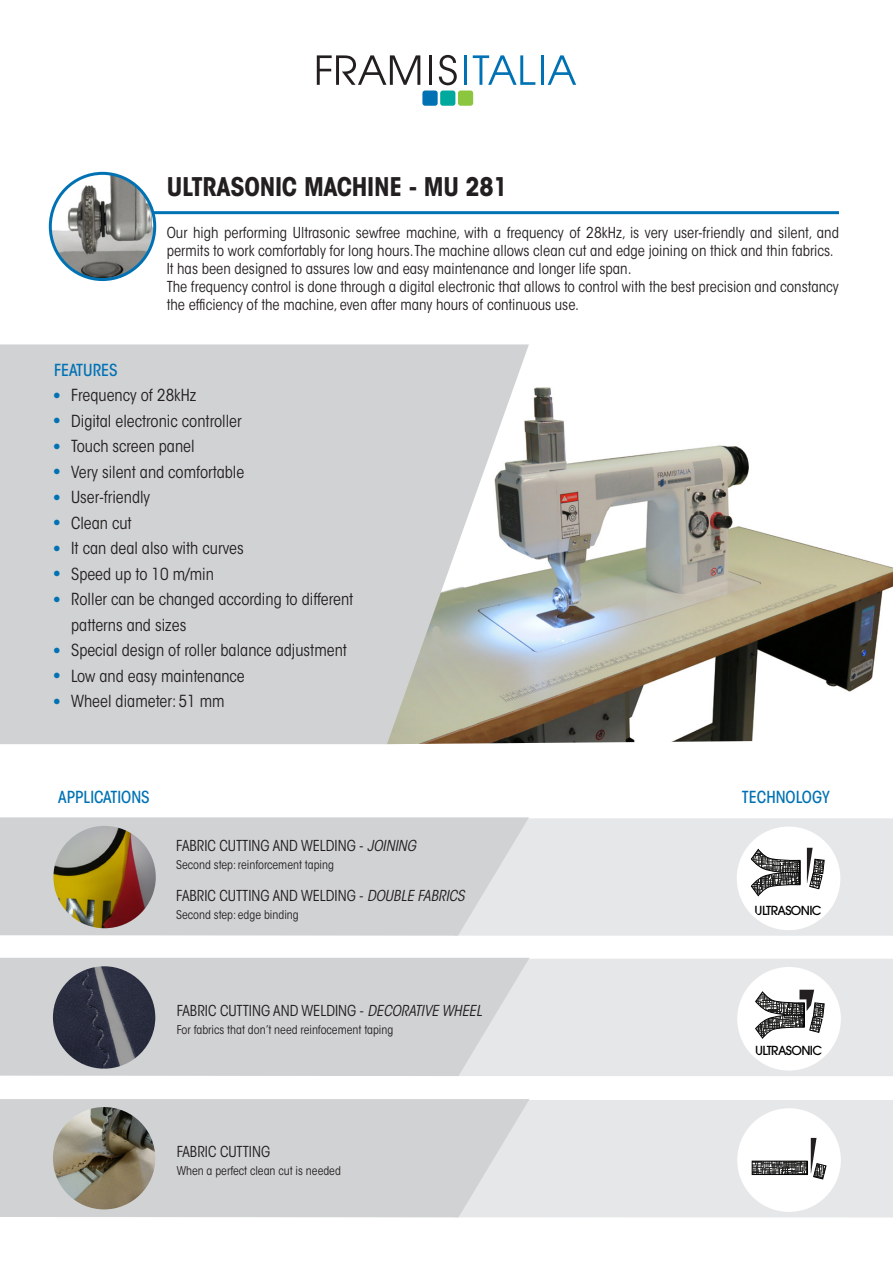
<style>
.page{position:relative;width:893px;height:1263px;background:#fff}
.page>*{position:absolute;margin:0;border:0;box-sizing:border-box;transform-origin:0 0}
.t1{font:700 condensed 25.5px "ITC Avant Garde Std";letter-spacing:-.01em;color:#231f20}
.t2{font:21px "Minion Pro";color:#0072b4}
.t3{font:condensed 16.5px "ITC Avant Garde Std";color:#231f20}
.t4{font:500 condensed 16.5px "ITC Avant Garde Std";color:#0072b4}
.t5{font:condensed 15px/18px "ITC Avant Garde Std";color:#231f20}
.t6{font:500 12.45px "ITC Avant Garde Pro";letter-spacing:-.05em;color:#000}
.t7{font:condensed 12px "ITC Avant Garde Std";color:#231f20}
.s1{font-style:italic}
</style>
<div class="page">
<div style="left:531px;top:959px;width:362px;height:117px;background:#e6e7e9"></div>
<svg style="left:0;top:958px;width:531px;height:118px"></svg>
<img style="left:50px;top:173px;width:105px;height:107px">
<div style="left:49px;top:172px;width:107px;height:109px;border:3px solid #0072b4;border-radius:50%"></div>
<img style="left:529px;top:387px;width:364px;height:356px">
<div style="left:530px;top:818px;width:363px;height:118px;background:#e6e7e9"></div>
<svg style="left:0;top:817px;width:530px;height:119px"></svg>
<svg style="left:739px;top:828px;width:99px;height:100px"></svg>
<div style="left:737px;top:826px;width:103px;height:104px;border:4px solid #fff;border-radius:50%"></div>
<svg style="left:0;top:344px;width:529px;height:400px;fill:#d1d2d4"></svg>
<hr style="left:154px;top:211px;width:685px;height:3px;background:#0072b4">
<img style="left:53px;top:966px;width:102px;height:103px;border-radius:51px">
<img style="left:53px;top:826px;width:103px;height:102px;border-radius:51px">
<svg style="left:739px;top:969px;width:100px;height:99px"></svg>
<div style="left:737px;top:967px;width:104px;height:103px;border:4px solid #fff;border-radius:50%"></div>
<div style="left:531px;top:1100px;width:362px;height:117px;background:#e6e7e9"></div>
<svg style="left:0;top:1099px;width:531px;height:119px"></svg>
<svg style="left:739px;top:1110px;width:100px;height:100px"></svg>
<div style="left:737px;top:1108px;width:104px;height:104px;border:4px solid #fff;border-radius:50%"></div>
<img style="left:53px;top:1107px;width:102px;height:102px;border-radius:51px">
<svg style="left:317px;top:55px;width:103px;height:30px"></svg>
<hr style="left:429px;top:55px;width:3px;height:30px;background:#231f20">
<svg style="left:439px;top:55px;width:18px;height:30px"></svg>
<hr style="left:464px;top:55px;width:3px;height:30px;background:#0072b4">
<svg style="left:473px;top:55px;width:62px;height:30px"></svg>
<hr style="left:541px;top:55px;width:3px;height:30px;background:#0072b4">
<svg style="left:548px;top:55px;width:28px;height:30px"></svg>
<div style="left:422px;top:91px;width:16px;height:15px;background:#0072b4;border-radius:3px"></div>
<div style="left:458px;top:91px;width:15px;height:15px;background:#8bc63e;border-radius:3px"></div>
<div style="left:440px;top:91px;width:15px;height:15px;background:#00a99d;border-radius:3px"></div>
<p class="t1" style="left:167px;top:171px;width:342px">ULTRASONIC MACHINE - MU 281</p>
<p class="t4" style="left:54px;top:360px;width:65px">FEATURES</p>
<p class="t5" style="left:167px;top:223px;width:674px">Our high performing Ultrasonic sewfree machine, with a frequency of 28kHz, is very user-friendly and silent, and permits to work comfortably for long hours. The machine allows clean cut and edge joining on thick and thin fabrics.</p>
<p class="t5" style="left:167px;top:259px;width:466px">It has been designed to assures low and easy maintenance and longer life span.</p>
<p class="t5" style="left:167px;top:277px;width:674px">The frequency control is done through a digital electronic that allows to control with the best precision and constancy the efficiency of the machine, even after many hours of continuous use.</p>
<p class="t2" style="left:53px;top:379px;width:10px">•</p>
<p class="t2" style="left:53px;top:404px;width:10px">•</p>
<p class="t2" style="left:53px;top:430px;width:10px">•</p>
<p class="t2" style="left:53px;top:455px;width:10px">•</p>
<p class="t2" style="left:53px;top:481px;width:10px">•</p>
<p class="t2" style="left:53px;top:506px;width:10px">•</p>
<p class="t2" style="left:53px;top:532px;width:10px">•</p>
<p class="t2" style="left:53px;top:557px;width:10px">•</p>
<p class="t2" style="left:53px;top:583px;width:10px">•</p>
<p class="t2" style="left:53px;top:634px;width:10px">•</p>
<p class="t2" style="left:53px;top:659px;width:10px">•</p>
<p class="t2" style="left:53px;top:685px;width:10px">•</p>
<p class="t3" style="left:71px;top:385px;width:127px">Frequency of 28kHz</p>
<p class="t3" style="left:71px;top:411px;width:172px">Digital electronic controller</p>
<p class="t3" style="left:71px;top:436px;width:125px">Touch screen panel</p>
<p class="t3" style="left:71px;top:462px;width:175px">Very silent and comfortable</p>
<p class="t3" style="left:71px;top:487px;width:80px">User-friendly</p>
<p class="t3" style="left:71px;top:513px;width:62px">Clean cut</p>
<p class="t3" style="left:71px;top:538px;width:174px">It can deal also with curves</p>
<p class="t3" style="left:71px;top:564px;width:144px">Speed up to 10 m/min</p>
<p class="t3" style="left:71px;top:589px;width:284px">Roller can be changed according to different</p>
<p class="t3" style="left:71px;top:615px;width:117px">patterns and sizes</p>
<p class="t3" style="left:71px;top:640px;width:277px">Special design of roller balance adjustment</p>
<p class="t3" style="left:71px;top:666px;width:175px">Low and easy maintenance</p>
<p class="t3" style="left:71px;top:691px;width:155px">Wheel diameter: 51 mm</p>
<p class="t4" style="left:58px;top:787px;width:93px">APPLICATIONS</p>
<p class="t5" style="left:176px;top:836px;width:241px">FABRIC CUTTING AND WELDING - <span class="s1">JOINING</span></p>
<p class="t7" style="left:176px;top:857px;width:159px">Second step: reinforcement taping</p>
<p class="t5" style="left:176px;top:886px;width:290px">FABRIC CUTTING AND WELDING - <span class="s1">DOUBLE FABRICS</span></p>
<p class="t7" style="left:176px;top:907px;width:124px">Second step: edge binding</p>
<p class="t5" style="left:177px;top:1001px;width:307px">FABRIC CUTTING AND WELDING - <span class="s1">DECORATIVE WHEEL</span></p>
<p class="t7" style="left:177px;top:1022px;width:218px">For fabrics that don’t need reinfocement taping</p>
<p class="t5" style="left:177px;top:1142px;width:95px">FABRIC CUTTING</p>
<p class="t7" style="left:177px;top:1163px;width:166px">When a perfect clean cut is needed</p>
<p class="t4" style="left:742px;top:787px;width:89px">TECHNOLOGY</p>
<p class="t6" style="left:755px;top:902px;width:69px">ULTRASONIC</p>
<p class="t6" style="left:755px;top:1043px;width:69px">ULTRASONIC</p>
</div>
